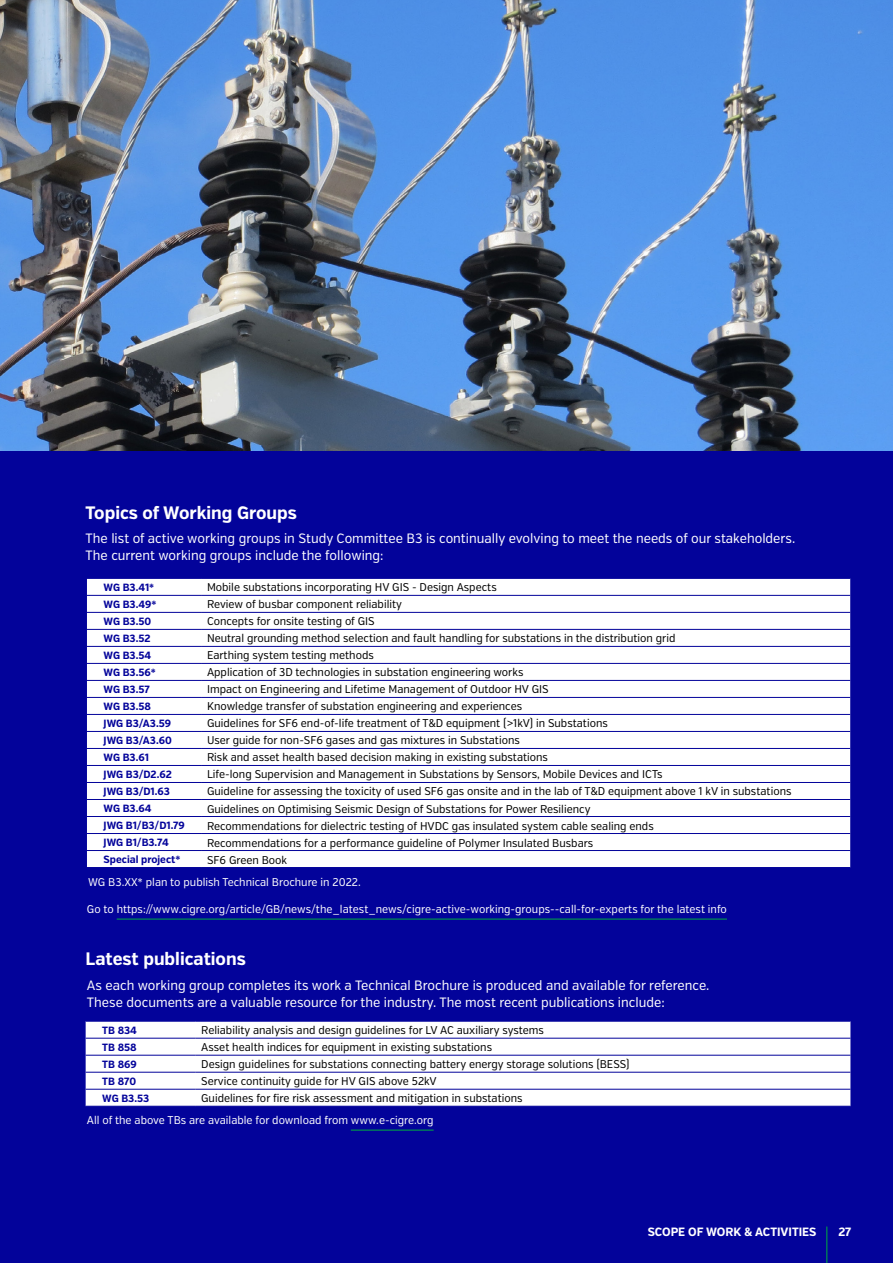
<style>
.page{position:relative;width:893px;height:1263px;background:#03039a}
.page>*{position:absolute;margin:0;border:0;box-sizing:border-box;transform-origin:0 0}
.t1{font:700 18px "Verb Cond";color:#fff}
.t2{font:13.5px/16.5px "Verb Cond";color:#fff}
.t3{font:700 12px "Verb Cond";color:#fff}
.t4{font:11.25px "Verb Cond";color:#000}
.t5{font:11.25px "Verb Cond";color:#fff}
.t6{font:700 10.5px "Verb Cond";color:#03039a}
</style>
<div class="page">
<img style="left:0;top:0;width:893px;height:451px">
<div style="left:87px;top:579px;width:763px;height:288px;background:#fff"></div>
<hr style="left:87px;top:595px;width:114px;height:1px;background:#03039a">
<hr style="left:201px;top:595px;width:649px;height:1px;background:#03039a">
<hr style="left:87px;top:612px;width:114px;height:1px;background:#03039a">
<hr style="left:201px;top:612px;width:649px;height:1px;background:#03039a">
<hr style="left:87px;top:629px;width:114px;height:1px;background:#03039a">
<hr style="left:201px;top:629px;width:649px;height:1px;background:#03039a">
<hr style="left:87px;top:646px;width:114px;height:1px;background:#03039a">
<hr style="left:201px;top:646px;width:649px;height:1px;background:#03039a">
<hr style="left:87px;top:663px;width:114px;height:1px;background:#03039a">
<hr style="left:201px;top:663px;width:649px;height:1px;background:#03039a">
<hr style="left:87px;top:680px;width:114px;height:1px;background:#03039a">
<hr style="left:201px;top:680px;width:649px;height:1px;background:#03039a">
<hr style="left:87px;top:697px;width:114px;height:1px;background:#03039a">
<hr style="left:201px;top:697px;width:649px;height:1px;background:#03039a">
<hr style="left:87px;top:714px;width:114px;height:1px;background:#03039a">
<hr style="left:201px;top:714px;width:649px;height:1px;background:#03039a">
<hr style="left:87px;top:731px;width:114px;height:1px;background:#03039a">
<hr style="left:201px;top:731px;width:649px;height:1px;background:#03039a">
<hr style="left:87px;top:748px;width:114px;height:1px;background:#03039a">
<hr style="left:201px;top:748px;width:649px;height:1px;background:#03039a">
<hr style="left:87px;top:765px;width:114px;height:1px;background:#03039a">
<hr style="left:201px;top:765px;width:649px;height:1px;background:#03039a">
<hr style="left:87px;top:782px;width:114px;height:1px;background:#03039a">
<hr style="left:201px;top:782px;width:649px;height:1px;background:#03039a">
<hr style="left:87px;top:799px;width:114px;height:1px;background:#03039a">
<hr style="left:201px;top:799px;width:649px;height:1px;background:#03039a">
<hr style="left:87px;top:816px;width:114px;height:1px;background:#03039a">
<hr style="left:201px;top:816px;width:649px;height:1px;background:#03039a">
<hr style="left:87px;top:833px;width:114px;height:1px;background:#03039a">
<hr style="left:201px;top:833px;width:649px;height:1px;background:#03039a">
<hr style="left:87px;top:850px;width:114px;height:1px;background:#03039a">
<hr style="left:201px;top:850px;width:649px;height:1px;background:#03039a">
<hr style="left:117px;top:919px;width:610px;height:1px;background:#00ae3e">
<div style="left:86px;top:1022px;width:764px;height:84px;background:#fff"></div>
<hr style="left:86px;top:1038px;width:109px;height:1px;background:#03039a">
<hr style="left:195px;top:1038px;width:655px;height:1px;background:#03039a">
<hr style="left:86px;top:1055px;width:109px;height:1px;background:#03039a">
<hr style="left:195px;top:1055px;width:655px;height:1px;background:#03039a">
<hr style="left:86px;top:1072px;width:109px;height:1px;background:#03039a">
<hr style="left:195px;top:1072px;width:655px;height:1px;background:#03039a">
<hr style="left:86px;top:1089px;width:109px;height:1px;background:#03039a">
<hr style="left:195px;top:1089px;width:655px;height:1px;background:#03039a">
<hr style="left:351px;top:1130px;width:83px;height:1px;background:#00ae3e">
<hr style="left:826px;top:1227px;width:1px;height:36px;background:#00ae3e">
<h1 class="t1" style="left:86px;top:502px;width:213px">Topics of Working Groups</h1>
<p class="t2" style="left:86px;top:531px;width:711px">The list of active working groups in Study Committee B3 is continually evolving to meet the needs of our stakeholders.<br>The current working groups include the following:</p>
<p class="t6" style="left:104px;top:581px;width:52px">WG B3.41*</p>
<p class="t4" style="left:207px;top:581px;width:291px">Mobile substations incorporating HV GIS - Design Aspects</p>
<p class="t6" style="left:104px;top:598px;width:54px">WG B3.49*</p>
<p class="t4" style="left:207px;top:598px;width:197px">Review of busbar component reliability</p>
<p class="t6" style="left:104px;top:615px;width:49px">WG B3.50</p>
<p class="t4" style="left:207px;top:615px;width:169px">Concepts for onsite testing of GIS</p>
<p class="t6" style="left:104px;top:632px;width:48px">WG B3.52</p>
<p class="t4" style="left:207px;top:632px;width:470px">Neutral grounding method selection and fault handling for substations in the distribution grid</p>
<p class="t6" style="left:104px;top:649px;width:49px">WG B3.54</p>
<p class="t4" style="left:207px;top:649px;width:168px">Earthing system testing methods</p>
<p class="t6" style="left:104px;top:666px;width:54px">WG B3.56*</p>
<p class="t4" style="left:207px;top:666px;width:318px">Application of 3D technologies in substation engineering works</p>
<p class="t6" style="left:104px;top:683px;width:48px">WG B3.57</p>
<p class="t4" style="left:207px;top:683px;width:343px">Impact on Engineering and Lifetime Management of Outdoor HV GIS</p>
<p class="t6" style="left:104px;top:700px;width:49px">WG B3.58</p>
<p class="t4" style="left:207px;top:700px;width:317px">Knowledge transfer of substation engineering and experiences</p>
<p class="t6" style="left:104px;top:717px;width:69px">JWG B3/A3.59</p>
<p class="t4" style="left:207px;top:717px;width:402px">Guidelines for SF6 end-of-life treatment of T&amp;D equipment (&gt;1kV) in Substations</p>
<p class="t6" style="left:104px;top:734px;width:70px">JWG B3/A3.60</p>
<p class="t4" style="left:207px;top:734px;width:314px">User guide for non-SF6 gases and gas mixtures in Substations</p>
<p class="t6" style="left:104px;top:751px;width:47px">WG B3.61</p>
<p class="t4" style="left:207px;top:751px;width:343px">Risk and asset health based decision making in existing substations</p>
<p class="t6" style="left:104px;top:768px;width:70px">JWG B3/D2.62</p>
<p class="t4" style="left:207px;top:768px;width:457px">Life-long Supervision and Management in Substations by Sensors, Mobile Devices and ICTs</p>
<p class="t6" style="left:104px;top:785px;width:68px">JWG B3/D1.63</p>
<p class="t4" style="left:207px;top:785px;width:586px">Guideline for assessing the toxicity of used SF6 gas onsite and in the lab of T&amp;D equipment above 1 kV in substations</p>
<p class="t6" style="left:104px;top:802px;width:49px">WG B3.64</p>
<p class="t4" style="left:207px;top:802px;width:385px">Guidelines on Optimising Seismic Design of Substations for Power Resiliency</p>
<p class="t6" style="left:104px;top:819px;width:83px">JWG B1/B3/D1.79</p>
<p class="t4" style="left:207px;top:819px;width:448px">Recommendations for dielectric testing of HVDC gas insulated system cable sealing ends</p>
<p class="t6" style="left:104px;top:836px;width:67px">JWG B1/B3.74</p>
<p class="t4" style="left:207px;top:836px;width:388px">Recommendations for a performance guideline of Polymer Insulated Busbars</p>
<p class="t6" style="left:104px;top:853px;width:78px">Special project*</p>
<p class="t4" style="left:207px;top:853px;width:82px">SF6 Green Book</p>
<p class="t5" style="left:88px;top:876px;width:274px">WG B3.XX* plan to publish Technical Brochure in 2022.</p>
<p class="t5" style="left:87px;top:902px;width:641px">Go to https://www.cigre.org/article/GB/news/the_latest_news/cigre-active-working-groups--call-for-experts for the latest info</p>
<h1 class="t1" style="left:86px;top:948px;width:162px">Latest publications</h1>
<p class="t2" style="left:87px;top:977px;width:624px">As each working group completes its work a Technical Brochure is produced and available for reference.<br>These documents are a valuable resource for the industry. The most recent publications include:</p>
<p class="t6" style="left:102px;top:1024px;width:36px">TB 834</p>
<p class="t4" style="left:201px;top:1023px;width:344px">Reliability analysis and design guidelines for LV AC auxiliary systems</p>
<p class="t6" style="left:102px;top:1041px;width:36px">TB 858</p>
<p class="t4" style="left:201px;top:1040px;width:292px">Asset health indices for equipment in existing substations</p>
<p class="t6" style="left:102px;top:1058px;width:36px">TB 869</p>
<p class="t4" style="left:201px;top:1057px;width:430px">Design guidelines for substations connecting battery energy storage solutions (BESS)</p>
<p class="t6" style="left:102px;top:1075px;width:35px">TB 870</p>
<p class="t4" style="left:201px;top:1074px;width:237px">Service continuity guide for HV GIS above 52kV</p>
<p class="t6" style="left:102px;top:1092px;width:48px">WG B3.53</p>
<p class="t4" style="left:201px;top:1091px;width:323px">Guidelines for fire risk assessment and mitigation in substations</p>
<p class="t5" style="left:87px;top:1113px;width:348px">All of the above TBs are available for download from www.e-cigre.org</p>
<p class="t3" style="left:648px;top:1225px;width:170px">SCOPE OF WORK &amp; ACTIVITIES</p>
<p class="t3" style="left:838px;top:1225px;width:14px">27</p>
</div>
